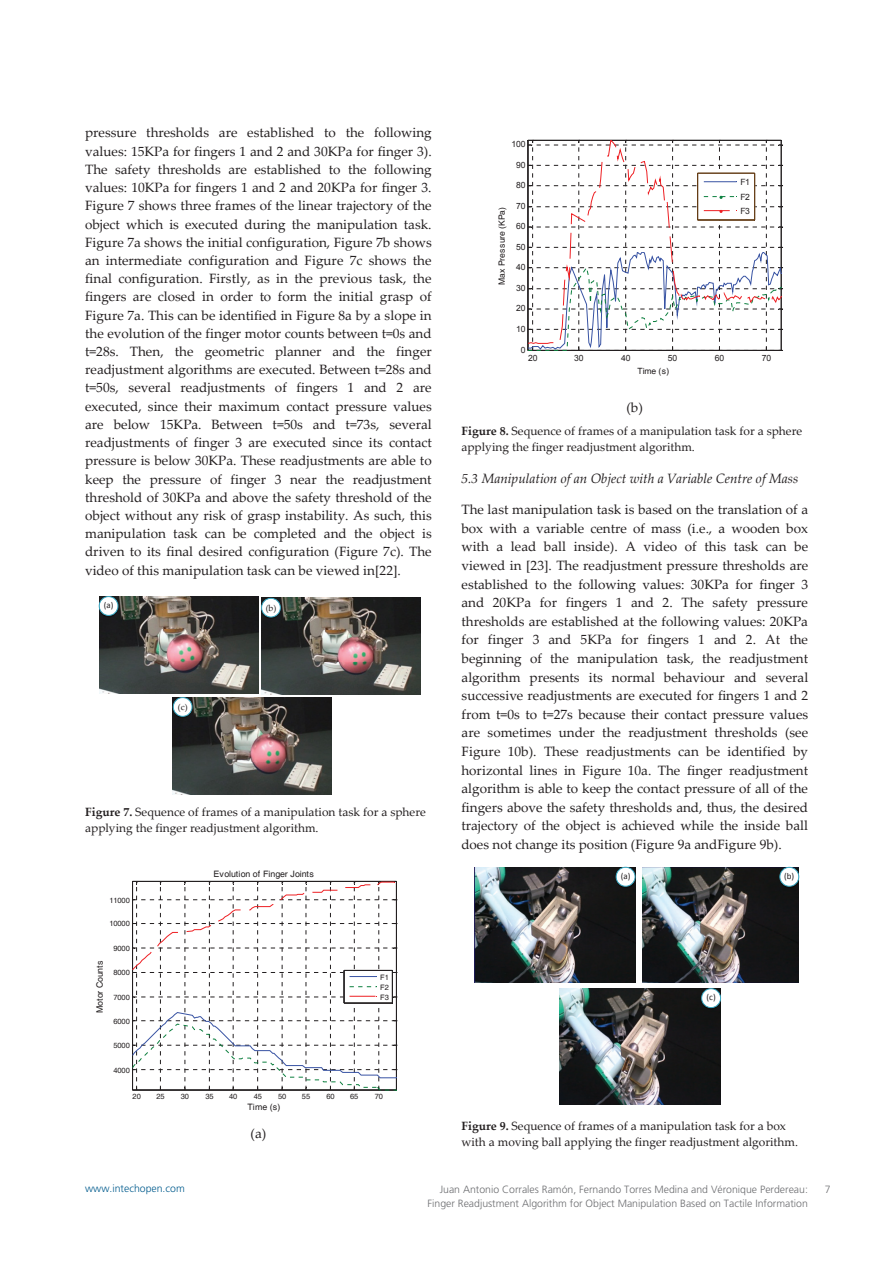
<style>
.page{position:relative;width:893px;height:1263px;background:#fff}
.page>*{position:absolute;margin:0;border:0;box-sizing:border-box;transform-origin:0 0}
.t1{font:13.5px/18.1px "Palatino Linotype";color:#231f20;text-align:justify}
.t2{font:italic 13.5px "Palatino Linotype";color:#231f20}
.t3{font:12px/16.4px "Palatino Linotype";color:#231f20}
.t4{font:300 10.5px "Frutiger";color:#6c6d70}
.t5{font:300 10.5px "Frutiger";color:#005b8d}
.t6{font:9px "Calibri";color:#231f20}
.t7{font:8.85px "Helvetica";color:#231f20}
.t8{font:8.85px "Palatino Linotype";color:#231f20}
.t9{font:8.85px "Calibri";color:#231f20}
.t10{font:8.55px/14.4px "Arial";letter-spacing:-.01em;color:#231f20;text-align:justify}
.t11{font:8.55px "Helvetica";letter-spacing:-.01em;color:#231f20}
.t12{font:7.5px/9.9px "Helvetica";letter-spacing:-.015em;color:#231f20;text-align:justify}
.s1{font-weight:700}
</style>
<div class="page">
<img style="left:99px;top:597px;width:159px;height:97px">
<svg style="left:99px;top:599px;width:19px;height:18px"></svg>
<div style="left:99px;top:597px;width:19px;height:18px;background:#fff;border-radius:50%"></div>
<div style="left:99px;top:596px;width:19px;height:20px;border:1px solid #38a9c4;border-radius:50%"></div>
<img style="left:262px;top:598px;width:159px;height:97px">
<svg style="left:262px;top:600px;width:18px;height:19px"></svg>
<div style="left:262px;top:598px;width:18px;height:19px;background:#fff;border-radius:50%"></div>
<div style="left:261px;top:598px;width:20px;height:19px;border:1px solid #38a9c4;border-radius:50%"></div>
<img style="left:172px;top:697px;width:159px;height:98px">
<svg style="left:173px;top:700px;width:19px;height:18px"></svg>
<div style="left:173px;top:698px;width:19px;height:18px;background:#fff;border-radius:50%"></div>
<div style="left:173px;top:697px;width:19px;height:20px;border:1px solid #38a9c4;border-radius:50%"></div>
<svg style="left:132px;top:881px;width:265px;height:210px"></svg>
<svg style="left:528px;top:140px;width:255px;height:211px"></svg>
<img style="left:474px;top:867px;width:161px;height:116px">
<img style="left:642px;top:867px;width:157px;height:116px">
<img style="left:560px;top:989px;width:160px;height:115px">
<svg style="left:616px;top:869px;width:19px;height:19px"></svg>
<div style="left:616px;top:867px;width:19px;height:19px;background:#fff;border-radius:50%"></div>
<div style="left:616px;top:867px;width:19px;height:20px;border:1px solid #38a9c4;border-radius:50%"></div>
<svg style="left:780px;top:869px;width:19px;height:19px"></svg>
<div style="left:780px;top:867px;width:19px;height:19px;background:#fff;border-radius:50%"></div>
<div style="left:779px;top:867px;width:20px;height:20px;border:1px solid #38a9c4;border-radius:50%"></div>
<svg style="left:702px;top:991px;width:18px;height:18px"></svg>
<div style="left:702px;top:989px;width:18px;height:18px;background:#fff;border-radius:50%"></div>
<div style="left:701px;top:988px;width:20px;height:20px;border:1px solid #38a9c4;border-radius:50%"></div>
<p class="t1" style="left:85px;top:123px;width:348px">pressure thresholds are established to the following values: 15KPa for fingers 1 and 2 and 30KPa for finger 3).<br>The safety thresholds are established to the following values: 10KPa for fingers 1 and 2 and 20KPa for finger 3.<br>Figure 7 shows three frames of the linear trajectory of the object which is executed during the manipulation task.<br>Figure 7a shows the initial configuration, Figure 7b shows an intermediate configuration and Figure 7c shows the final configuration. Firstly, as in the previous task, the fingers are closed in order to form the initial grasp of Figure 7a. This can be identified in Figure 8a by a slope in the evolution of the finger motor counts between t=0s and t=28s. Then, the geometric planner and the finger readjustment algorithms are executed. Between t=28s and t=50s, several readjustments of fingers 1 and 2 are executed, since their maximum contact pressure values are below 15KPa. Between t=50s and t=73s, several readjustments of finger 3 are executed since its contact pressure is below 30KPa. These readjustments are able to keep the pressure of finger 3 near the readjustment threshold of 30KPa and above the safety threshold of the object without any risk of grasp instability. As such, this manipulation task can be completed and the object is driven to its final desired configuration (Figure 7c). The video of this manipulation task can be viewed in[22].</p>
<p class="t9" style="left:104px;top:600px;width:11px">(a)</p>
<p class="t8" style="left:266px;top:602px;width:12px">(b)</p>
<p class="t8" style="left:178px;top:701px;width:11px">(c)</p>
<p class="t3" style="left:85px;top:803px;width:342px"><span class="s1">Figure 7.</span> Sequence of frames of a manipulation task for a sphere applying the finger readjustment algorithm.</p>
<p class="t12" style="left:109px;top:895px;width:22px">11000</p>
<p class="t12" style="left:109px;top:919px;width:22px">10000</p>
<p class="t7" style="left:95px;top:1013px;width:54px;rotate:-90deg">Motor Counts</p>
<p class="t12" style="left:114px;top:943px;width:18px">9000</p>
<p class="t12" style="left:114px;top:968px;width:18px">8000</p>
<p class="t12" style="left:114px;top:992px;width:18px">7000</p>
<p class="t12" style="left:114px;top:1016px;width:18px">6000</p>
<p class="t12" style="left:114px;top:1041px;width:18px">5000</p>
<p class="t12" style="left:114px;top:1065px;width:18px">4000</p>
<p class="t7" style="left:214px;top:868px;width:102px">Evolution of Finger Joints</p>
<p class="t12" style="left:380px;top:973px;width:10px">F1<br>F2<br>F3</p>
<p class="t12" style="left:133px;top:1092px;width:10px">20</p>
<p class="t12" style="left:156px;top:1092px;width:10px">25</p>
<p class="t12" style="left:181px;top:1092px;width:10px">30</p>
<p class="t12" style="left:205px;top:1092px;width:10px">35</p>
<p class="t12" style="left:229px;top:1092px;width:10px">40</p>
<p class="t12" style="left:254px;top:1092px;width:10px">45</p>
<p class="t12" style="left:278px;top:1092px;width:10px">50</p>
<p class="t12" style="left:302px;top:1092px;width:10px">55</p>
<p class="t12" style="left:326px;top:1092px;width:10px">60</p>
<p class="t12" style="left:350px;top:1092px;width:10px">65</p>
<p class="t12" style="left:375px;top:1092px;width:10px">70</p>
<p class="t7" style="left:248px;top:1102px;width:34px">Time (s)</p>
<p class="t1" style="left:251px;top:1124px;width:17px">(a)</p>
<p class="t10" style="left:512px;top:137px;width:16px">100</p>
<p class="t11" style="left:497px;top:285px;width:79px;rotate:-90deg">Max Pressure (KPa)</p>
<p class="t10" style="left:516px;top:157px;width:11px">90</p>
<p class="t10" style="left:516px;top:178px;width:11px">80</p>
<p class="t10" style="left:516px;top:199px;width:11px">70</p>
<p class="t10" style="left:516px;top:219px;width:11px">60</p>
<p class="t10" style="left:516px;top:239px;width:11px">50</p>
<p class="t10" style="left:516px;top:260px;width:11px">40</p>
<p class="t10" style="left:516px;top:281px;width:11px">30</p>
<p class="t10" style="left:516px;top:301px;width:11px">20</p>
<p class="t10" style="left:516px;top:321px;width:11px">10</p>
<p class="t10" style="left:741px;top:175px;width:11px">F1<br>F2<br>F3</p>
<p class="t10" style="left:521px;top:343px;width:6px">0</p>
<p class="t10" style="left:528px;top:350px;width:11px">20</p>
<p class="t10" style="left:574px;top:350px;width:11px">30</p>
<p class="t10" style="left:621px;top:350px;width:11px">40</p>
<p class="t10" style="left:668px;top:350px;width:11px">50</p>
<p class="t10" style="left:715px;top:350px;width:11px">60</p>
<p class="t10" style="left:762px;top:350px;width:11px">70</p>
<p class="t11" style="left:637px;top:366px;width:33px">Time (s)</p>
<p class="t1" style="left:626px;top:398px;width:18px">(b)</p>
<p class="t3" style="left:461px;top:422px;width:342px"><span class="s1">Figure 8.</span> Sequence of frames of a manipulation task for a sphere applying the finger readjustment algorithm.</p>
<p class="t2" style="left:461px;top:468px;width:338px">5.3 Manipulation of an Object with a Variable Centre of Mass</p>
<p class="t1" style="left:461px;top:500px;width:348px;line-height:18.6px">The last manipulation task is based on the translation of a box with a variable centre of mass (i.e., a wooden box with a lead ball inside). A video of this task can be viewed in [23]. The readjustment pressure thresholds are established to the following values: 30KPa for finger 3 and 20KPa for fingers 1 and 2. The safety pressure thresholds are established at the following values: 20KPa for finger 3 and 5KPa for fingers 1 and 2. At the beginning of the manipulation task, the readjustment algorithm presents its normal behaviour and several successive readjustments are executed for fingers 1 and 2 from t=0s to t=27s because their contact pressure values are sometimes under the readjustment thresholds (see Figure 10b). These readjustments can be identified by horizontal lines in Figure 10a. The finger readjustment algorithm is able to keep the contact pressure of all of the fingers above the safety thresholds and, thus, the desired trajectory of the object is achieved while the inside ball does not change its position (Figure 9a andFigure 9b).</p>
<p class="t6" style="left:621px;top:870px;width:11px">(a)</p>
<p class="t6" style="left:784px;top:870px;width:12px">(b)</p>
<p class="t6" style="left:707px;top:992px;width:11px">(c)</p>
<p class="t3" style="left:461px;top:1117px;width:338px"><span class="s1">Figure 9.</span> Sequence of frames of a manipulation task for a box with a moving ball applying the finger readjustment algorithm.</p>
<p class="t5" style="left:85px;top:1182px;width:101px">www.intechopen.com</p>
<p class="t4" style="left:440px;top:1183px;width:370px">Juan Antonio Corrales Ramón, Fernando Torres Medina and Véronique Perdereau:</p>
<p class="t4" style="left:825px;top:1183px;width:7px">7</p>
<p class="t4" style="left:427px;top:1197px;width:382px">Finger Readjustment Algorithm for Object Manipulation Based on Tactile Information</p>
</div>
